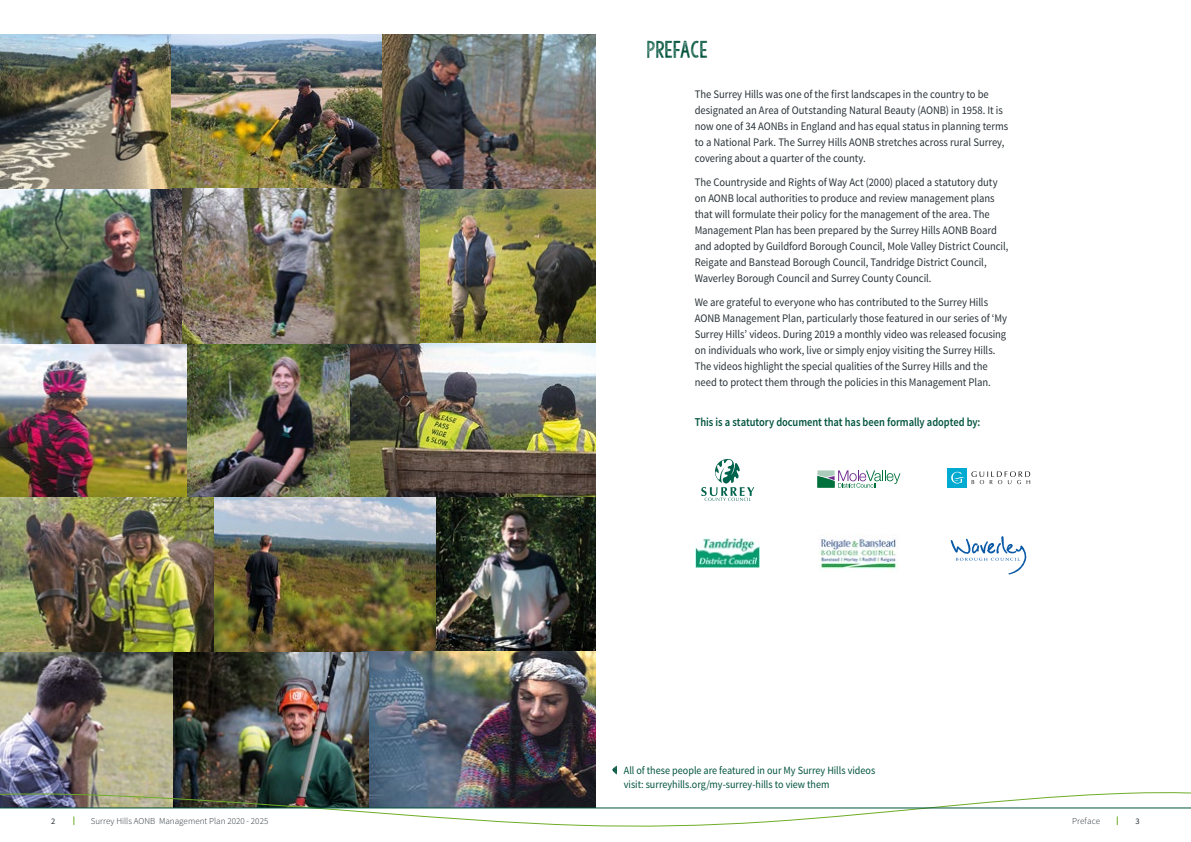
<style>
.page{position:relative;width:1191px;height:842px;background:#fff}
.page>*{position:absolute;margin:0;border:0;box-sizing:border-box;transform-origin:0 0}
._0_Sub_Heading{font:19px "KG Allof Me";letter-spacing:-.005em;color:#00533d}
._0_Smaller_Sub_Main{font:600 12px "Source Sans Pro";letter-spacing:-.005em;color:#00533d;scale:.87 1}
._1__Body_Match_web_t{font:11.5px/16px "Source Sans Pro";letter-spacing:-.005em;color:#283238;scale:.92 1}
._0_Photo_Caption_lar{font:11px/14px "Source Sans Pro";color:#00533d;scale:.92 1}
.t1{font:300 9px "Source Sans Pro";letter-spacing:.005em;color:#283238}
.t2{font:8.5px "Source Sans Pro";color:#283238}
</style>
<div class="page">
<img style="left:0;top:343px;width:187px;height:154px">
<img style="left:419px;top:189px;width:176px;height:154px">
<img style="left:350px;top:343px;width:245px;height:154px">
<img style="left:187px;top:343px;width:163px;height:154px">
<img style="left:213px;top:497px;width:224px;height:155px">
<img style="left:437px;top:497px;width:158px;height:155px">
<img style="left:369px;top:652px;width:226px;height:140px">
<img style="left:170px;top:34px;width:213px;height:155px">
<img style="left:181px;top:189px;width:238px;height:154px">
<img style="left:0;top:189px;width:181px;height:154px">
<img style="left:0;top:497px;width:213px;height:155px">
<img style="left:173px;top:652px;width:196px;height:140px">
<img style="left:0;top:652px;width:173px;height:140px">
<img style="left:0;top:34px;width:170px;height:155px">
<img style="left:383px;top:34px;width:212px;height:155px">
<svg style="left:0;top:792px;width:1191px;height:35px"></svg>
<hr style="left:0;top:808px;width:1191px;height:1px;background:#00533d">
<svg style="left:612px;top:765px;width:5px;height:9px"></svg>
<svg style="left:701px;top:459px;width:53px;height:42px"></svg>
<div style="left:947px;top:468px;width:19px;height:20px;background:#00aad0"></div>
<svg style="left:951px;top:471px;width:14px;height:13px"></svg>
<svg style="left:971px;top:471px;width:59px;height:13px"></svg>
<img style="left:696px;top:538px;width:63px;height:29px">
<svg style="left:950px;top:536px;width:77px;height:38px"></svg>
<svg style="left:817px;top:470px;width:83px;height:18px"></svg>
<img style="left:818px;top:534px;width:80px;height:35px">
<p class="_0_Sub_Heading" style="left:646px;top:37px;width:63px">PREFACE</p>
<p class="_1__Body_Match_web_t" style="left:694px;top:86px;width:342px">The Surrey Hills was one of the first landscapes in the country to be designated an Area of Outstanding Natural Beauty (AONB) in 1958. It is now one of 34 AONBs in England and has equal status in planning terms to a National Park. The Surrey Hills AONB stretches across rural Surrey, covering about a quarter of the county.</p>
<p class="_1__Body_Match_web_t" style="left:694px;top:174px;width:342px">The Countryside and Rights of Way Act (2000) placed a statutory duty on AONB local authorities to produce and review management plans that will formulate their policy for the management of the area. The Management Plan has been prepared by the Surrey Hills AONB Board and adopted by Guildford Borough Council, Mole Valley District Council, Reigate and Banstead Borough Council, Tandridge District Council, Waverley Borough Council and Surrey County Council.</p>
<p class="_1__Body_Match_web_t" style="left:694px;top:294px;width:341px">We are grateful to everyone who has contributed to the Surrey Hills AONB Management Plan, particularly those featured in our series of ‘My Surrey Hills’ videos. During 2019 a monthly video was released focusing on individuals who work, live or simply enjoy visiting the Surrey Hills.<br>The videos highlight the special qualities of the Surrey Hills and the need to protect them through the policies in this Management Plan.</p>
<p class="_0_Smaller_Sub_Main" style="left:694px;top:414px;width:330px">This is a statutory document that has been formally adopted by:</p>
<p class="_0_Photo_Caption_lar" style="left:624px;top:763px;width:275px">All of these people are featured in our My Surrey Hills videos visit: surreyhills.org/my-surrey-hills to view them</p>
<p class="t1" style="left:1072px;top:816px;width:29px">Preface</p>
<p class="t2" style="left:51px;top:816px;width:6px">2</p>
<p class="t1" style="left:91px;top:816px;width:179px">Surrey Hills AONB Management Plan 2020 - 2025</p>
<p class="t2" style="left:1135px;top:816px;width:6px">3</p>
</div>
